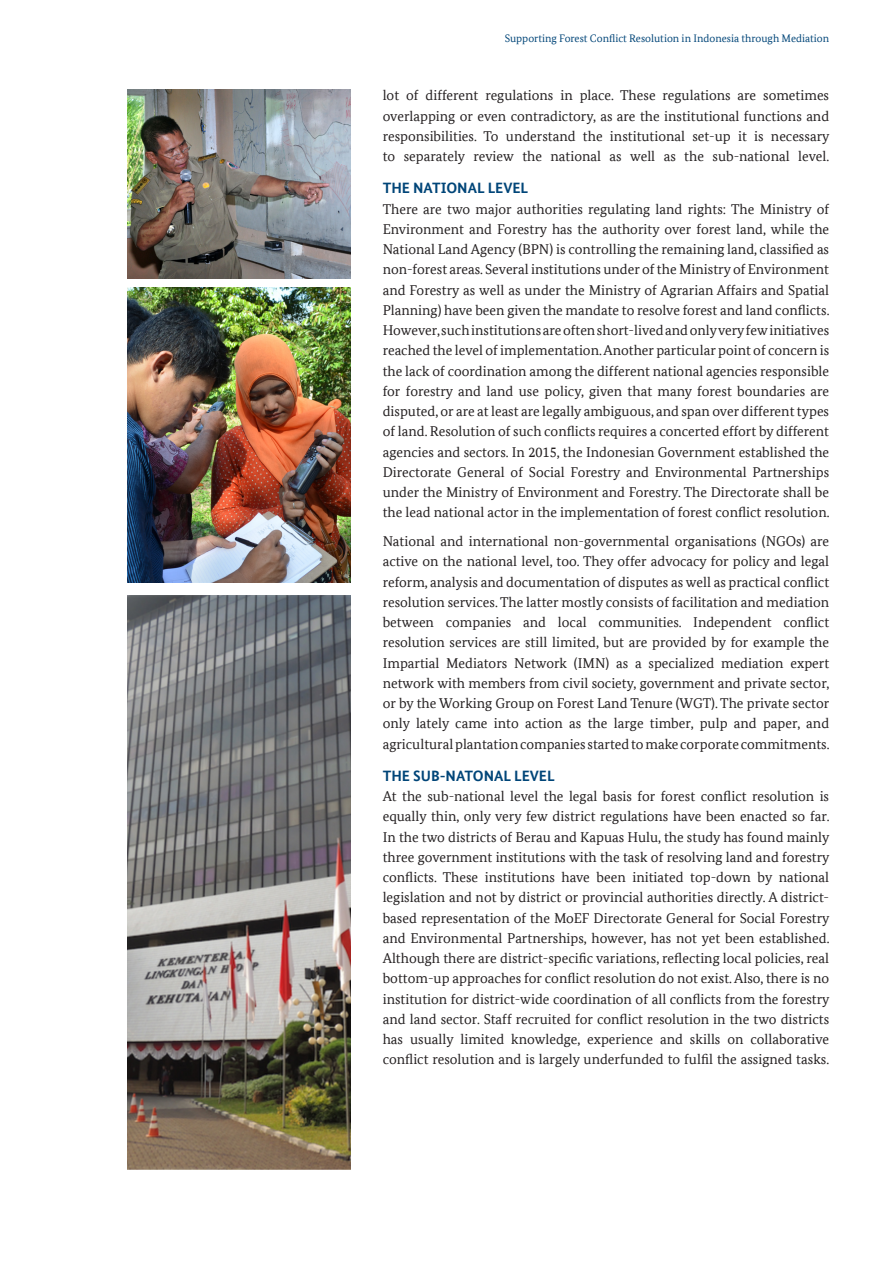
<style>
.page{position:relative;width:893px;height:1263px;background:#fff}
.page>*{position:absolute;margin:0;border:0;box-sizing:border-box;transform-origin:0 0}
.t1{font:700 15px "Bundes Sans Office";color:#004578}
.t2{font:14.25px/20.2px "Bundes Serif Office";color:#231f20;text-align:justify}
.t3{font:10.8px "Bundes Serif Office";color:#004578}
</style>
<div class="page">
<img style="left:128px;top:89px;width:223px;height:190px">
<img style="left:128px;top:287px;width:223px;height:296px">
<img style="left:128px;top:595px;width:223px;height:574px">
<p class="t3" style="left:505px;top:33px;width:326px">Supporting Forest Conflict Resolution in Indonesia through Mediation</p>
<p class="t2" style="left:383px;top:85px;width:448px">lot of different regulations in place. These regulations are sometimes overlapping or even contradictory, as are the institutional functions and responsibilities. To understand the institutional set-up it is necessary to separately review the national as well as the sub-national level.</p>
<p class="t1" style="left:383px;top:179px;width:147px">THE NATIONAL LEVEL</p>
<p class="t2" style="left:383px;top:198px;width:448px">There are two major authorities regulating land rights: The Ministry of Environment and Forestry has the authority over forest land, while the National Land Agency (BPN) is controlling the remaining land, classified as non-forest areas. Several institutions under of the Ministry of Environment and Forestry as well as under the Ministry of Agrarian Affairs and Spatial Planning) have been given the mandate to resolve forest and land conflicts.<br>However, such institutions are often short-lived and only very few initiatives reached the level of implementation. Another particular point of concern is the lack of coordination among the different national agencies responsible for forestry and land use policy, given that many forest boundaries are disputed, or are at least are legally ambiguous, and span over different types of land. Resolution of such conflicts requires a concerted effort by different agencies and sectors. In 2015, the Indonesian Government established the Directorate General of Social Forestry and Environmental Partnerships under the Ministry of Environment and Forestry. The Directorate shall be the lead national actor in the implementation of forest conflict resolution.</p>
<p class="t2" style="left:383px;top:531px;width:448px">National and international non-governmental organisations (NGOs) are active on the national level, too. They offer advocacy for policy and legal reform, analysis and documentation of disputes as well as practical conflict resolution services. The latter mostly consists of facilitation and mediation between companies and local communities. Independent conflict resolution services are still limited, but are provided by for example the Impartial Mediators Network (IMN) as a specialized mediation expert network with members from civil society, government and private sector, or by the Working Group on Forest Land Tenure (WGT). The private sector only lately came into action as the large timber, pulp and paper, and agricultural plantation companies started to make corporate commitments.</p>
<p class="t1" style="left:383px;top:767px;width:173px">THE SUB-NATONAL LEVEL</p>
<p class="t2" style="left:383px;top:786px;width:448px">At the sub-national level the legal basis for forest conflict resolution is equally thin, only very few district regulations have been enacted so far.<br>In the two districts of Berau and Kapuas Hulu, the study has found mainly three government institutions with the task of resolving land and forestry conflicts. These institutions have been initiated top-down by national legislation and not by district or provincial authorities directly. A district&shy;based representation of the MoEF Directorate General for Social Forestry and Environmental Partnerships, however, has not yet been established.<br>Although there are district-specific variations, reflecting local policies, real bottom-up approaches for conflict resolution do not exist. Also, there is no institution for district-wide coordination of all conflicts from the forestry and land sector. Staff recruited for conflict resolution in the two districts has usually limited knowledge, experience and skills on collaborative conflict resolution and is largely underfunded to fulfil the assigned tasks.</p>
</div>
